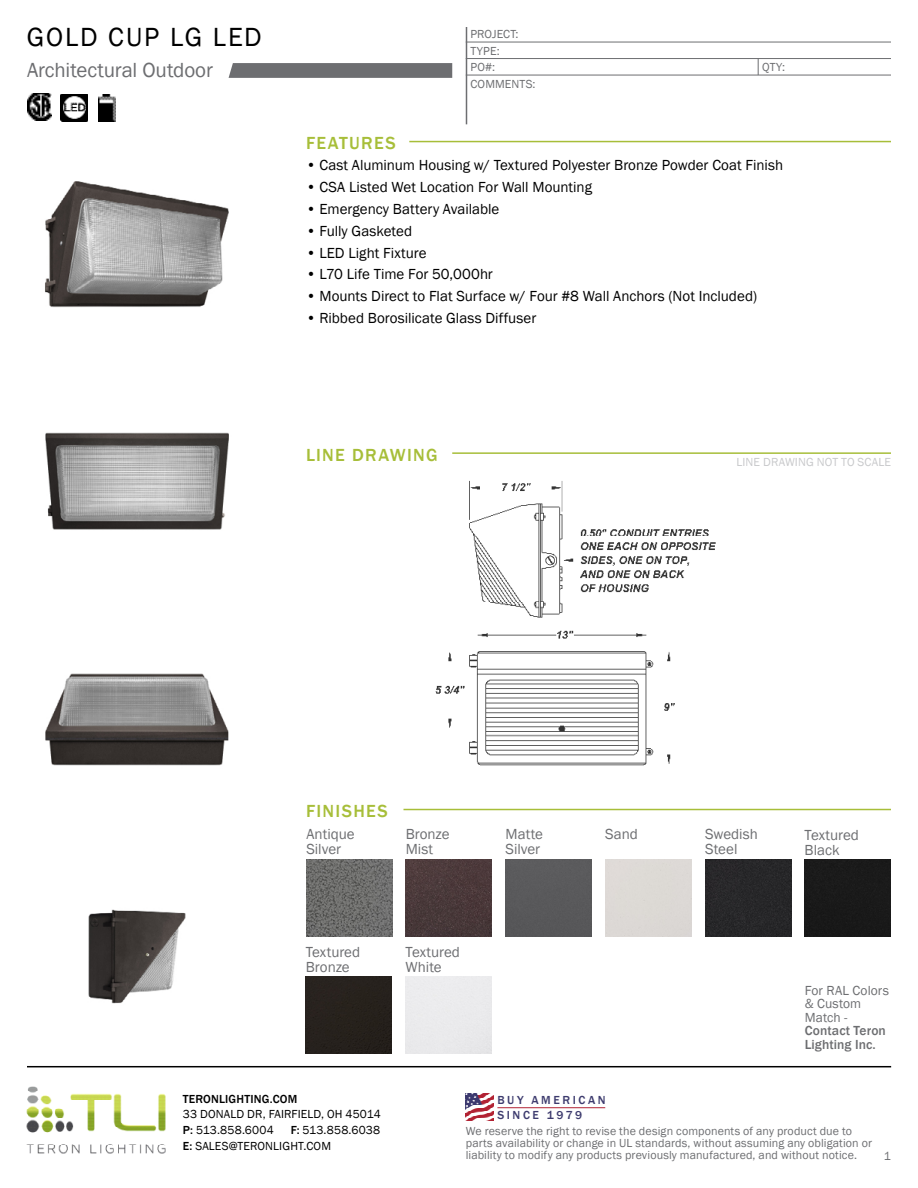
<style>
.page{position:relative;width:918px;height:1188px;background:#fff}
.page>*{position:absolute;margin:0;border:0;box-sizing:border-box;transform-origin:0 0}
.t1{font:27px "Franklin Gothic";letter-spacing:.065em;color:#000}
.t2{font:21px "Franklin Gothic";letter-spacing:-.005em;color:#6d6e71}
.t3{font:500 18px "Franklin Gothic";letter-spacing:.07em;color:#a7be39}
.t4{font:15px "Franklin Gothic";color:#000}
.t5{font:15px/15px "Franklin Gothic";color:#6d6e71}
.t6{font:13.5px/13.5px "Franklin Gothic";letter-spacing:.005em;color:#6d6e71}
.t7{font:500 13.5px/13.5px "Franklin Gothic";letter-spacing:.01em;color:#6d6e71}
.t8{font:12px/12px "Franklin Gothic";letter-spacing:.01em;color:#6d6e71}
.t9{font:12px/15.8px "Franklin Gothic";letter-spacing:.015em;color:#000}
.t10{font:12px "Franklin Gothic";letter-spacing:.01em;color:#c8c9cb}
.t11{font:500 12px/15px "Franklin Gothic";letter-spacing:.215em;color:#3d3b6e}
.t12{font:500 12px "Franklin Gothic";letter-spacing:.015em;color:#000}
.s1{font-weight:500}
</style>
<div class="page">
<hr style="left:409px;top:141px;width:482px;height:1px;background:#a7be39">
<hr style="left:452px;top:452px;width:439px;height:2px;background:#a7be39">
<hr style="left:404px;top:809px;width:487px;height:1px;background:#a7be39">
<svg style="left:758px;top:59px;width:1px;height:16px"></svg>
<img style="left:60px;top:94px;width:27px;height:27px">
<img style="left:45px;top:181px;width:184px;height:127px">
<img style="left:45px;top:432px;width:184px;height:98px">
<img style="left:45px;top:673px;width:184px;height:93px">
<img style="left:27px;top:909px;width:219px;height:157px">
<svg style="left:229px;top:63px;width:223px;height:15px"></svg>
<img style="left:98px;top:94px;width:17px;height:27px">
<img style="left:28px;top:93px;width:24px;height:27px">
<img style="left:435px;top:480px;width:281px;height:286px">
<img style="left:306px;top:859px;width:86px;height:77px">
<div style="left:306px;top:976px;width:86px;height:77px;background:#26211d"></div>
<img style="left:406px;top:859px;width:86px;height:77px">
<div style="left:506px;top:859px;width:86px;height:77px;background:#59595b"></div>
<div style="left:705px;top:859px;width:86px;height:77px;background:#272729"></div>
<div style="left:805px;top:859px;width:86px;height:77px;background:#191919"></div>
<hr style="left:466px;top:27px;width:1px;height:97px;background:#6d6e71">
<hr style="left:466px;top:42px;width:425px;height:1px;background:#6d6e71">
<hr style="left:466px;top:58px;width:425px;height:1px;background:#6d6e71">
<hr style="left:466px;top:75px;width:425px;height:1px;background:#6d6e71">
<hr style="left:27px;top:1066px;width:864px;height:1px;background:#000">
<img style="left:26px;top:1086px;width:140px;height:68px">
<img style="left:466px;top:1093px;width:28px;height:28px">
<hr style="left:497px;top:1107px;width:108px;height:1px;background:#b22335">
<h1 class="t1" style="left:27px;top:20px;width:236px">GOLD CUP LG LED</h1>
<h2 class="t2" style="left:27px;top:57px;width:187px">Architectural Outdoor</h2>
<p class="t3" style="left:306px;top:132px;width:91px">FEATURES</p>
<p class="t8" style="left:470px;top:26px;width:50px;line-height:16.4px">PROJECT:<br>TYPE:</p>
<p class="t8" style="left:470px;top:78px;width:67px">COMMENTS:</p>
<p class="t8" style="left:470px;top:61px;width:26px">PO#:</p>
<p class="t8" style="left:762px;top:61px;width:24px">QTY:</p>
<p class="t4" style="left:306px;top:156px;width:479px">• Cast Aluminum Housing w/ Textured Polyester Bronze Powder Coat Finish</p>
<p class="t4" style="left:306px;top:178px;width:288px">• CSA Listed Wet Location For Wall Mounting</p>
<p class="t4" style="left:306px;top:199px;width:195px">• Emergency Battery Available</p>
<p class="t4" style="left:306px;top:221px;width:108px">• Fully Gasketed</p>
<p class="t4" style="left:306px;top:243px;width:122px">• LED Light Fixture</p>
<p class="t4" style="left:306px;top:265px;width:188px">• L70 Life Time For 50,000hr</p>
<p class="t4" style="left:306px;top:287px;width:453px">• Mounts Direct to Flat Surface w/ Four #8 Wall Anchors (Not Included)</p>
<p class="t4" style="left:306px;top:309px;width:232px">• Ribbed Borosilicate Glass Diffuser</p>
<p class="t3" style="left:306px;top:444px;width:133px">LINE DRAWING</p>
<p class="t10" style="left:737px;top:455px;width:156px">LINE DRAWING NOT TO SCALE</p>
<p class="t3" style="left:306px;top:800px;width:83px">FINISHES</p>
<p class="t5" style="left:306px;top:827px;width:50px">Antique<br>Silver</p>
<p class="t5" style="left:406px;top:827px;width:45px">Bronze<br>Mist</p>
<p class="t5" style="left:506px;top:827px;width:39px">Matte<br>Silver</p>
<p class="t5" style="left:605px;top:827px;width:34px">Sand</p>
<p class="t5" style="left:705px;top:827px;width:54px">Swedish<br>Steel</p>
<p class="t5" style="left:805px;top:828px;width:56px">Textured<br>Black</p>
<p class="t5" style="left:306px;top:945px;width:56px">Textured<br>Bronze</p>
<p class="t5" style="left:406px;top:945px;width:56px">Textured<br>White</p>
<p class="t6" style="left:805px;top:984px;width:86px">For RAL Colors &amp; Custom<br>Match -</p>
<p class="t7" style="left:805px;top:1024px;width:83px">Contact Teron<br>Lighting Inc.</p>
<p class="t12" style="left:183px;top:1091px;width:116px">TERONLIGHTING.COM</p>
<p class="t9" style="left:183px;top:1107px;width:200px">33 DONALD DR, FAIRFIELD, OH 45014<br><span class="s1">P:</span> 513.858.6004</p>
<p class="t11" style="left:497px;top:1093px;width:110px">BUY AMERICAN<br>SINCE 1979</p>
<p class="t9" style="left:183px;top:1123px;width:199px;text-indent:108px"><span class="s1">F:</span> 513.858.6038<br><span class="s1">E:</span> SALES@TERONLIGHT.COM</p>
<p class="t8" style="left:466px;top:1125px;width:408px">We reserve the right to revise the design components of any product due to parts availability or change in UL standards, without assuming any obligation or liability to modify any products previously manufactured, and without notice.</p>
<p class="t8" style="left:884px;top:1150px;width:9px">1</p>
</div>
